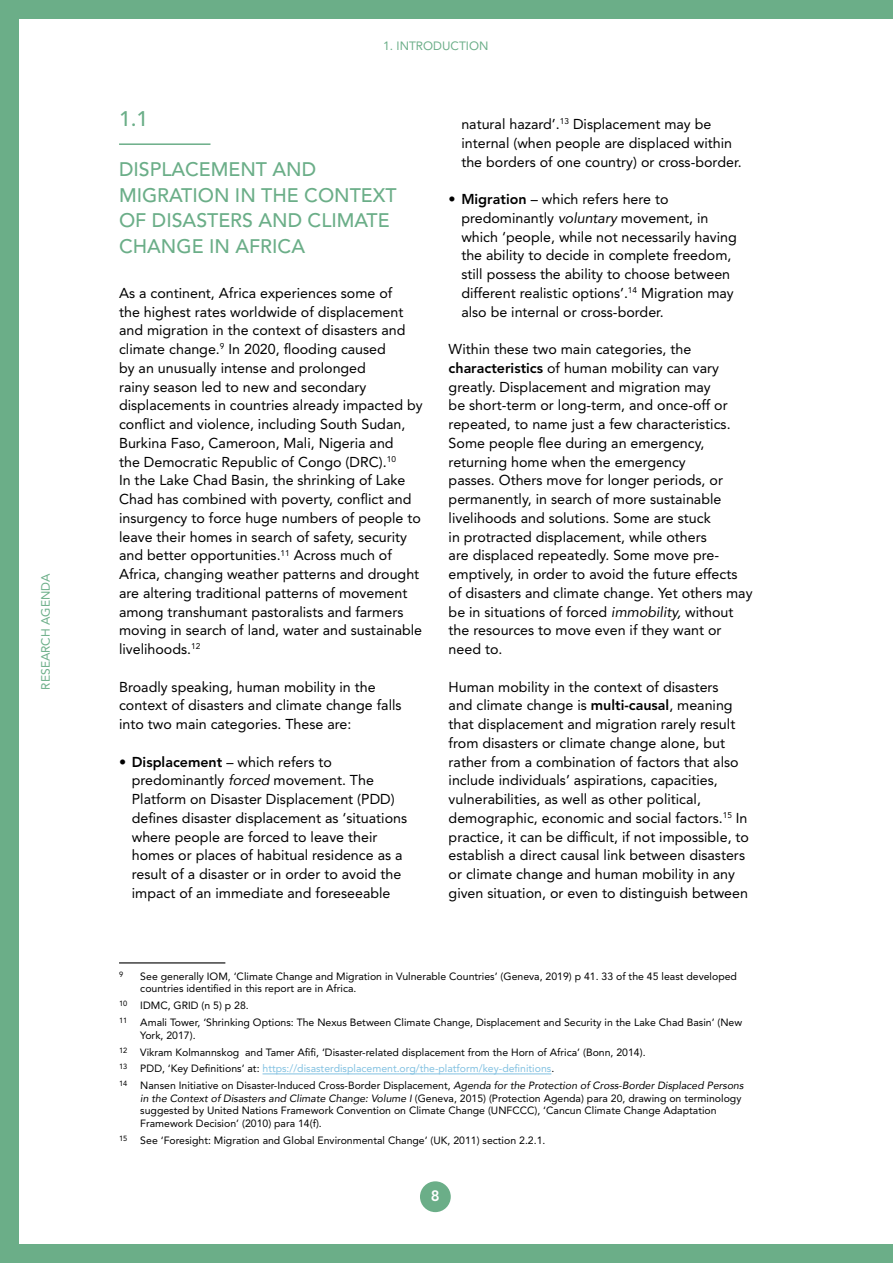
<style>
.page{position:relative;width:893px;height:1263px;background:#fff}
.page>*{position:absolute;margin:0;border:0;box-sizing:border-box;transform-origin:0 0}
.t1{font:500 21px "Avenir LT Std";color:#6bae88}
.t2{font:500 19.5px/25.5px "Avenir LT Std";color:#6bae88}
.t3{font:800 15px "Avenir LT Std";color:#fff}
.t4{font:14.25px/18.8px "Avenir LT Std";color:#000}
.t5{font:12px "Avenir LT Std";color:#6bae88}
.t6{font:10.5px/16.8px "Avenir LT Std";color:#000}
.t7{font:7.5px "Avenir LT Std";color:#000}
.s1{font-weight:800}
.s2{font-family:"Avenir";font-style:italic}
.s3{color:#82c1e1}
</style>
<div class="page">
<div style="left:0;top:0;width:19px;height:1263px;background:#6bae88"></div>
<div style="left:0;top:0;width:893px;height:19px;background:#6bae88"></div>
<div style="left:0;top:1244px;width:893px;height:19px;background:#6bae88"></div>
<div style="left:420px;top:1181px;width:31px;height:31px;background:#6bae88;border-radius:50%"></div>
<hr style="left:119px;top:143px;width:91px;height:2px;background:#6bae88">
<hr style="left:119px;top:962px;width:106px;height:1px;background:#000">
<hr style="left:262px;top:1073px;width:289px;height:1px;background:#82c1e1">
<p class="t5" style="left:39px;top:689px;width:118px;rotate:-90deg">RESEARCH AGENDA</p>
<p class="t5" style="left:383px;top:39px;width:107px">1. INTRODUCTION</p>
<h1 class="t1" style="left:119px;top:107px;width:31px">1.1</h1>
<h2 class="t2" style="left:119px;top:157px;width:279px">DISPLACEMENT AND<br>MIGRATION IN THE CONTEXT<br>OF DISASTERS AND CLIMATE<br>CHANGE IN AFRICA</h2>
<p class="t4" style="left:119px;top:284px;width:305px">As a continent, Africa experiences some of<br>the highest rates worldwide of displacement and migration in the context of disasters and climate change.<sup>9</sup> In 2020, flooding caused<br>by an unusually intense and prolonged<br>rainy season led to new and secondary displacements in countries already impacted by conflict and violence, including South Sudan, Burkina Faso, Cameroon, Mali, Nigeria and<br>the Democratic Republic of Congo (DRC).<sup>10<br></sup>In the Lake Chad Basin, the shrinking of Lake Chad has combined with poverty, conflict and insurgency to force huge numbers of people to leave their homes in search of safety, security and better opportunities.<sup>11</sup> Across much of Africa, changing weather patterns and drought are altering traditional patterns of movement among transhumant pastoralists and farmers moving in search of land, water and sustainable livelihoods.<sup>12</sup></p>
<p class="t4" style="left:119px;top:677px;width:284px">Broadly speaking, human mobility in the context of disasters and climate change falls into two main categories. These are:</p>
<p class="t4" style="left:132px;top:752px;width:277px;text-indent:-13px">• <span class="s1">Displacement</span> – which refers to predominantly <span class="s2">forced</span> movement. The Platform on Disaster Displacement (PDD) defines disaster displacement as ‘situations where people are forced to leave their homes or places of habitual residence as a result of a disaster or in order to avoid the impact of an immediate and foreseeable</p>
<p class="t4" style="left:461px;top:115px;width:282px">natural hazard’.<sup>13</sup> Displacement may be internal (when people are displaced within the borders of one country) or cross-border.</p>
<p class="t4" style="left:461px;top:190px;width:277px;text-indent:-13px">• <span class="s1">Migration</span> – which refers here to predominantly <span class="s2">voluntary</span> movement, in which ‘people, while not necessarily having the ability to decide in complete freedom, still possess the ability to choose between different realistic options’.<sup>14</sup> Migration may also be internal or cross-border.</p>
<p class="t4" style="left:449px;top:340px;width:305px">Within these two main categories, the <span class="s1">characteristics</span> of human mobility can vary greatly. Displacement and migration may<br>be short-term or long-term, and once-off or repeated, to name just a few characteristics.<br>Some people flee during an emergency, returning home when the emergency<br>passes. Others move for longer periods, or permanently, in search of more sustainable livelihoods and solutions. Some are stuck<br>in protracted displacement, while others<br>are displaced repeatedly. Some move pre&shy;emptively, in order to avoid the future effects of disasters and climate change. Yet others may be in situations of forced <span class="s2">immobility,</span> without the resources to move even if they want or need to.</p>
<p class="t4" style="left:449px;top:677px;width:302px">Human mobility in the context of disasters<br>and climate change is <span class="s1">multi-causal</span>, meaning that displacement and migration rarely result from disasters or climate change alone, but rather from a combination of factors that also include individuals’ aspirations, capacities, vulnerabilities, as well as other political, demographic, economic and social factors.<sup>15</sup> In practice, it can be difficult, if not impossible, to establish a direct causal link between disasters or climate change and human mobility in any given situation, or even to distinguish between</p>
<p class="t7" style="left:119px;top:970px;width:6px">9</p>
<p class="t6" style="left:140px;top:970px;width:598px;line-height:12.6px">See generally IOM, ‘Climate Change and Migration in Vulnerable Countries’ (Geneva, 2019) p 41. 33 of the 45 least developed countries identified in this report are in Africa.</p>
<p class="t6" style="left:119px;top:997px;width:625px"><sup>10</sup> IDMC, GRID (n 5) p 28.<br><sup>11</sup> Amali Tower, ‘Shrinking Options: The Nexus Between Climate Change, Displacement and Security in the Lake Chad Basin’ (New</p>
<p class="t6" style="left:119px;top:1027px;width:626px;text-indent:21px">York, 2017).<br><sup>12</sup> Vikram Kolmannskog and Tamer Afifi, ‘Disaster-related displacement from the Horn of Africa’ (Bonn, 2014).<br><sup>13</sup> PDD, ‘Key Definitions’ at: <span class="s3">https://disasterdisplacement.org/the-platform/key-definitions</span>.<br><sup>14</sup> Nansen Initiative on Disaster-Induced Cross-Border Displacement, <span class="s2">Agenda for the Protection of Cross-Border Displaced Persons</span></p>
<p class="t6" style="left:140px;top:1092px;width:603px;line-height:12.6px"><span class="s2">in the Context of Disasters and Climate Change: Volume I</span> (Geneva, 2015) (Protection Agenda) para 20, drawing on terminology suggested by United Nations Framework Convention on Climate Change (UNFCCC), ‘Cancun Climate Change Adaptation<br>Framework Decision’ (2010) para 14(f).</p>
<p class="t6" style="left:119px;top:1132px;width:428px"><sup>15</sup> See ‘Foresight: Migration and Global Environmental Change’ (UK, 2011) section 2.2.1.</p>
<p class="t3" style="left:431px;top:1187px;width:10px">8</p>
</div>
